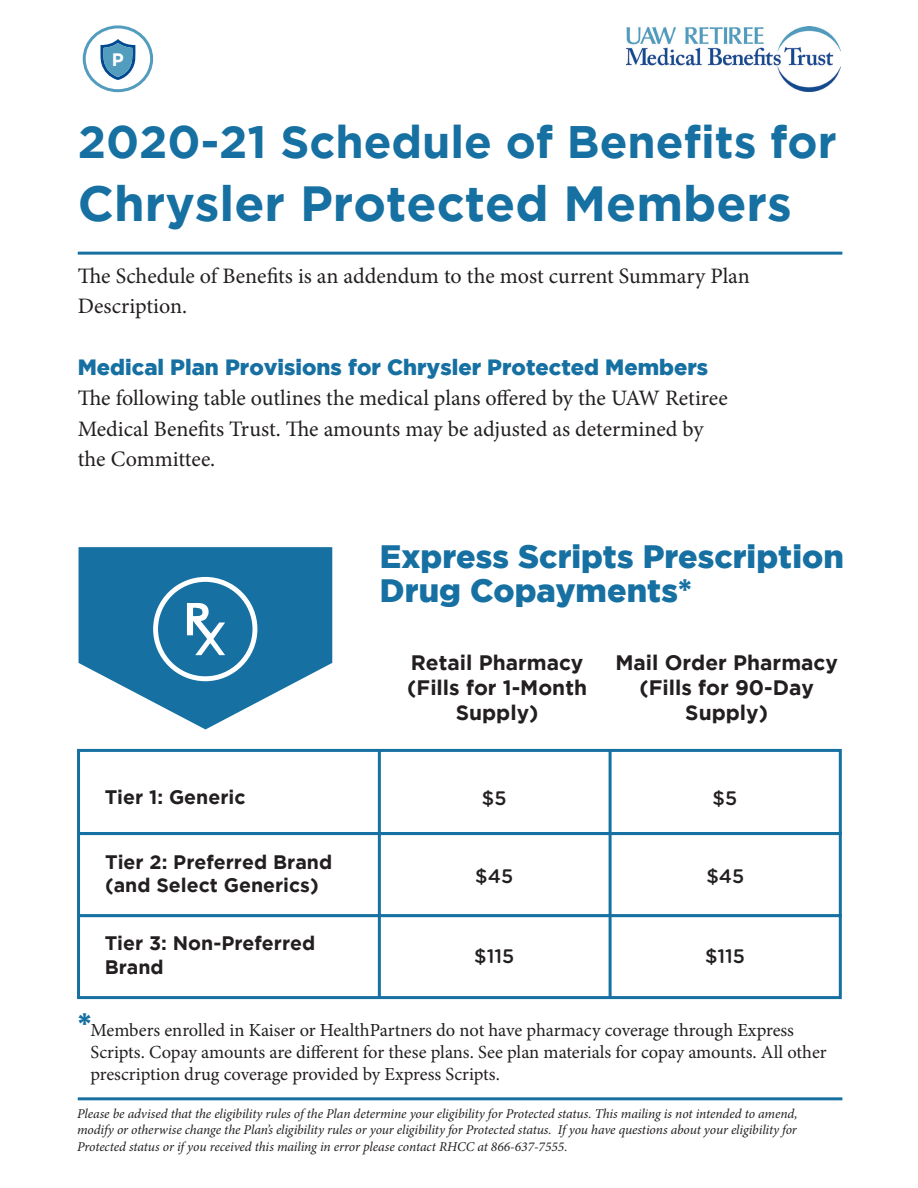
<style>
.page{position:relative;width:918px;height:1188px;background:#fff}
.page>*{position:absolute;margin:0;border:0;box-sizing:border-box;transform-origin:0 0}
.t1{font:700 49.2px "Gotham";color:#1670a2}
.t2{font:700 45.45px "Gotham";color:#1670a2}
.t3{font:900 32.25px/33.9px "Gotham";color:#1670a2}
.t4{font:22.05px/30.6px "Minion Pro";color:#231f20}
.t5{font:900 22.05px "Gotham";color:#1670a2}
.t6{font:700 20.85px/25px "Gotham";color:#231f20;text-align:center}
.t7{font:700 19.5px/23.4px "Gotham";color:#231f20}
.t8{font:500 19.5px "Gotham Rounded";color:#231f20}
.t9{font:18.45px/22.2px "Minion Pro";color:#231f20}
.t10{font:700 18px "Gotham";color:#fff}
.t11{font:italic 13.5px/16.2px "Minion Pro";letter-spacing:-.005em;color:#231f20;text-align:justify}
.s1{font-family:"Gotham";font-weight:900;font-size:32.25px;color:#1670a2}
</style>
<div class="page">
<hr style="left:78px;top:252px;width:764px;height:3px;background:#1670a2">
<hr style="left:78px;top:1097px;width:764px;height:3px;background:#1670a2">
<svg style="left:79px;top:547px;width:253px;height:182px;fill:#1670a2"></svg>
<svg style="left:153px;top:577px;width:104px;height:104px"></svg>
<div style="left:77px;top:749px;width:765px;height:86px;background:#fff;border:3px solid #1670a2"></div>
<div style="left:77px;top:914px;width:765px;height:85px;background:#fff;border:3px solid #1670a2"></div>
<div style="left:77px;top:832px;width:765px;height:85px;background:#fff;border:3px solid #1670a2"></div>
<hr style="left:378px;top:750px;width:3px;height:249px;background:#1670a2">
<hr style="left:609px;top:750px;width:3px;height:249px;background:#1670a2">
<img style="left:626px;top:26px;width:214px;height:65px">
<svg style="left:84px;top:27px;width:68px;height:64px"></svg>
<div style="left:83px;top:25px;width:70px;height:67px;border:3px solid #529cbe;border-radius:50%"></div>
<svg style="left:98px;top:36px;width:39px;height:47px"></svg>
<h3 class="t10" style="left:112px;top:49px;width:14px">P</h3>
<h2 class="t2" style="left:78px;top:116px;width:761px">2020-21 Schedule of Benefits for</h2>
<h1 class="t1" style="left:78px;top:175px;width:716px">Chrysler Protected Members</h1>
<h3 class="t4" style="left:78px;top:261px;width:674px">The Schedule of Benefits is an addendum to the most current Summary Plan<br>Description.</h3>
<h3 class="t5" style="left:78px;top:354px;width:632px">Medical Plan Provisions for Chrysler Protected Members</h3>
<h3 class="t4" style="left:78px;top:383px;width:651px">The following table outlines the medical plans offered by the UAW Retiree<br>Medical Benefits Trust. The amounts may be adjusted as determined by the Committee.</h3>
<h3 class="t3" style="left:380px;top:539px;width:466px">Express Scripts Prescription<br>Drug Copayments*</h3>
<h3 class="t7" style="left:105px;top:785px;width:142px">Tier 1: Generic</h3>
<h3 class="t7" style="left:105px;top:850px;width:229px">Tier 2: Preferred Brand (and Select Generics)</h3>
<h3 class="t7" style="left:105px;top:931px;width:212px">Tier 3: Non-Preferred<br>Brand</h3>
<h3 class="t6" style="left:407px;top:650px;width:181px">Retail Pharmacy (Fills for 1-Month<br>Supply)</h3>
<h3 class="t6" style="left:615px;top:650px;width:224px">Mail Order Pharmacy (Fills for 90-Day<br>Supply)</h3>
<h3 class="t8" style="left:482px;top:784px;width:26px">$5</h3>
<h3 class="t8" style="left:713px;top:784px;width:26px">$5</h3>
<h3 class="t8" style="left:475px;top:862px;width:39px">$45</h3>
<h3 class="t8" style="left:474px;top:942px;width:42px">$115</h3>
<h3 class="t8" style="left:706px;top:862px;width:39px">$45</h3>
<h3 class="t8" style="left:705px;top:942px;width:42px">$115</h3>
<p class="t9" style="left:90px;top:1019px;width:738px;text-indent:-13px"><span class="s1">*</span>Members enrolled in Kaiser or HealthPartners do not have pharmacy coverage through Express<br>Scripts. Copay amounts are different for these plans. See plan materials for copay amounts. All other prescription drug coverage provided by Express Scripts.</p>
<p class="t11" style="left:77px;top:1106px;width:722px">Please be advised that the eligibility rules of the Plan determine your eligibility for Protected status. This mailing is not intended to amend, modify or otherwise change the Plan’s eligibility rules or your eligibility for Protected status. If you have questions about your eligibility for Protected status or if you received this mailing in error please contact RHCC at 866-637-7555.</p>
</div>
